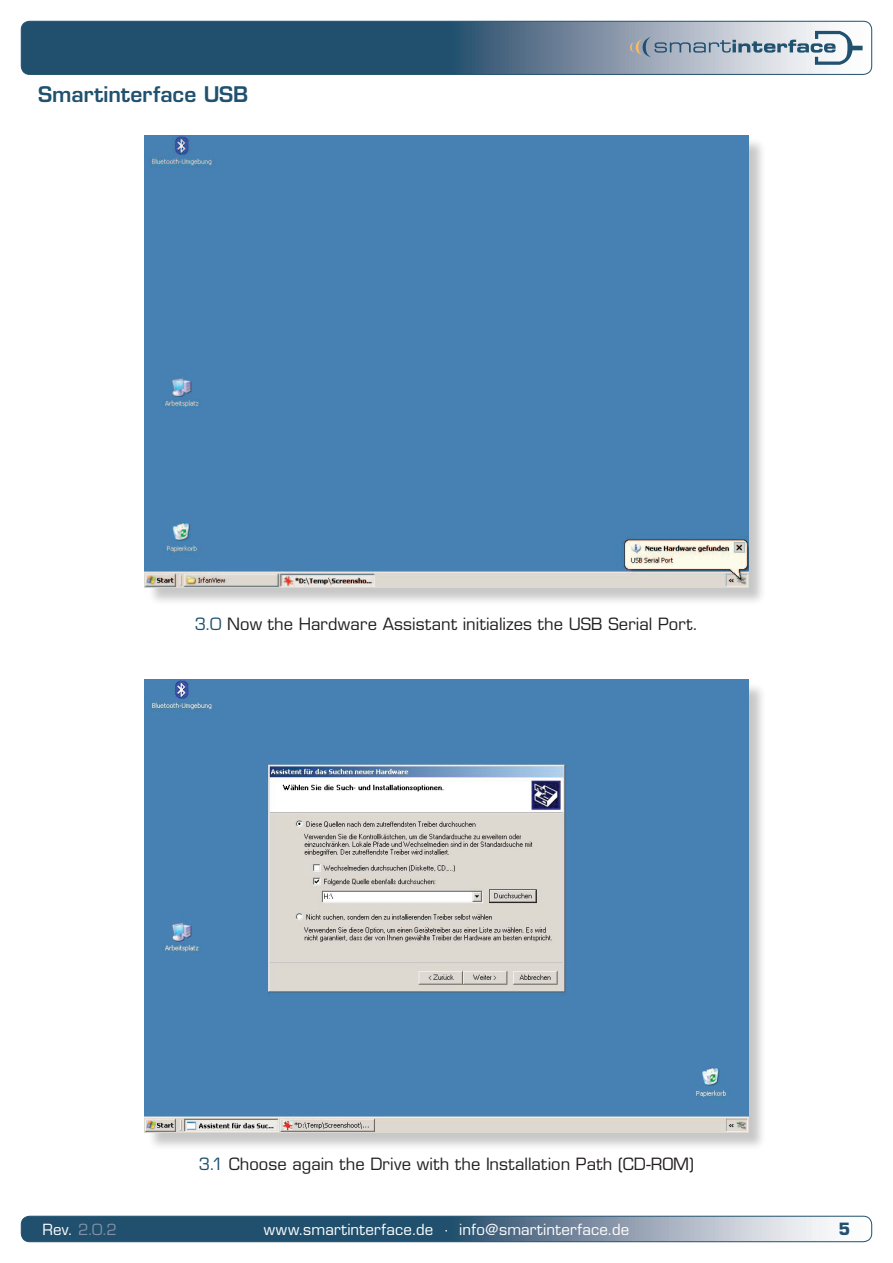
<style>
.page{position:relative;width:893px;height:1263px;background:#fff}
.page>*{position:absolute;margin:0;border:0;box-sizing:border-box;transform-origin:0 0}
.t1{font:600 21px "Eurostile";color:#20516f}
.t2{font:16.5px "Eurostile";letter-spacing:.005em;color:#231f20}
.t3{font:700 16.5px "Eurostile";color:#20516f}
.t4{font:15px "Eurostile";letter-spacing:.015em;color:#fff}
.t5{font:15px "Eurostile";color:#8390a6}
.s1{color:#20516f}
.s2{color:#fff}
</style>
<div class="page">
<svg style="left:21px;top:1216px;width:851px;height:26px;background:#5e7d93"></svg>
<div style="left:21px;top:1216px;width:851px;height:26px;border:1px solid #20506d;border-radius:9px"></div>
<svg style="left:21px;top:21px;width:851px;height:53px;background:#456983"></svg>
<svg style="left:630px;top:31px;width:233px;height:34px;background:#afbbc7"></svg>
<div style="left:21px;top:21px;width:851px;height:54px;border:1px solid #20506d;border-radius:9px"></div>
<div style="left:147px;top:682px;width:620px;height:468px;background:#231f20;opacity:.25"></div>
<img style="left:145px;top:679px;width:603px;height:453px">
<div style="left:147px;top:137px;width:620px;height:469px;background:#231f20;opacity:.25"></div>
<div style="left:145px;top:135px;width:603px;height:453px;background:#4781b3"></div>
<p class="t1" style="left:38px;top:81px;width:212px">Smartinterface USB</p>
<p class="t2" style="left:195px;top:614px;width:505px"><span class="s1">3.0</span> Now the Hardware Assistant initializes the USB Serial Port.</p>
<p class="t2" style="left:199px;top:1154px;width:497px"><span class="s1">3.1</span> Choose again the Drive with the Installation Path (CD-ROM)</p>
<p class="t5" style="left:43px;top:1220px;width:76px"><span class="s2">Rev.</span> 2.0.2</p>
<p class="t4" style="left:264px;top:1220px;width:367px">www.smartinterface.de · info@smartinterface.de</p>
<p class="t3" style="left:839px;top:1219px;width:13px">5</p>
</div>
